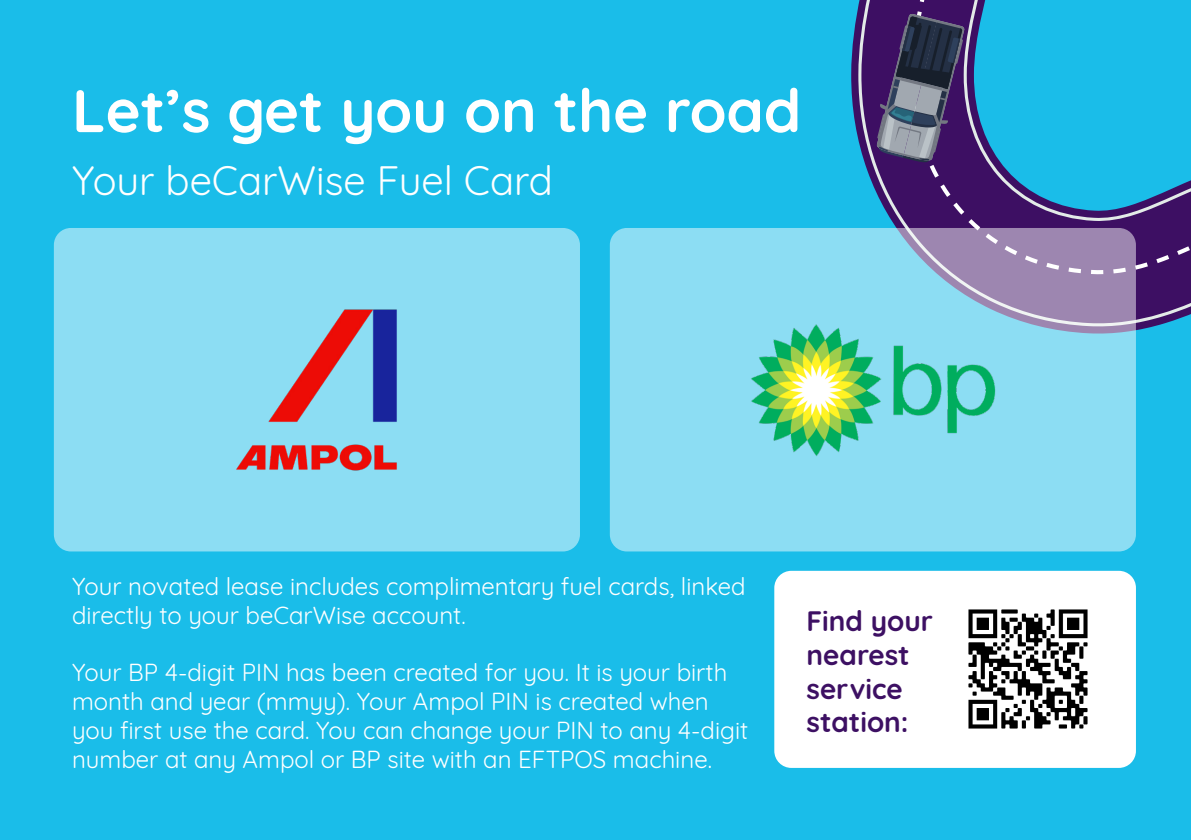
<style>
.page{position:relative;width:1191px;height:840px;background:#fff}
.page>*{position:absolute;margin:0;border:0;box-sizing:border-box;transform-origin:0 0}
.t1{font:700 60px "Quicksand";color:#fff}
.t2{font:40px "Quicksand";color:#fff}
.t3{font:700 28px/33.6px "Quicksand";color:#3d1063}
.t4{font:24px/28.8px "Quicksand";color:#fff}
</style>
<div class="page">
<div style="left:0;top:0;width:1191px;height:839px;background:#1abde9"></div>
<svg style="left:773px;top:0;width:418px;height:552px"></svg>
<div style="left:774px;top:570px;width:362px;height:197px;background:#fff;border-radius:17px"></div>
<img style="left:968px;top:609px;width:120px;height:120px">
<div style="left:54px;top:228px;width:526px;height:323px;background:#8cddf3;border-radius:17px"></div>
<img style="left:236px;top:309px;width:161px;height:161px">
<svg style="left:610px;top:228px;width:526px;height:323px;background:#8fd1ea"></svg>
<img style="left:749px;top:320px;width:247px;height:139px">
<svg style="left:876px;top:14px;width:88px;height:152px;background:#4d426b"></svg>
<p class="t1" style="left:72px;top:61px;width:730px">Let’s get you on the road</p>
<p class="t2" style="left:72px;top:149px;width:482px">Your beCarWise Fuel Card</p>
<p class="t4" style="left:72px;top:569px;width:675px">Your novated lease includes complimentary fuel cards, linked directly to your beCarWise account.</p>
<p class="t4" style="left:72px;top:655px;width:678px">Your BP 4-digit PIN has been created for you. It is your birth month and year (mmyy). Your Ampol PIN is created when you first use the card. You can change your PIN to any 4-digit number at any Ampol or BP site with an EFTPOS machine.</p>
<p class="t3" style="left:806px;top:602px;width:128px">Find your nearest service station:</p>
</div>
